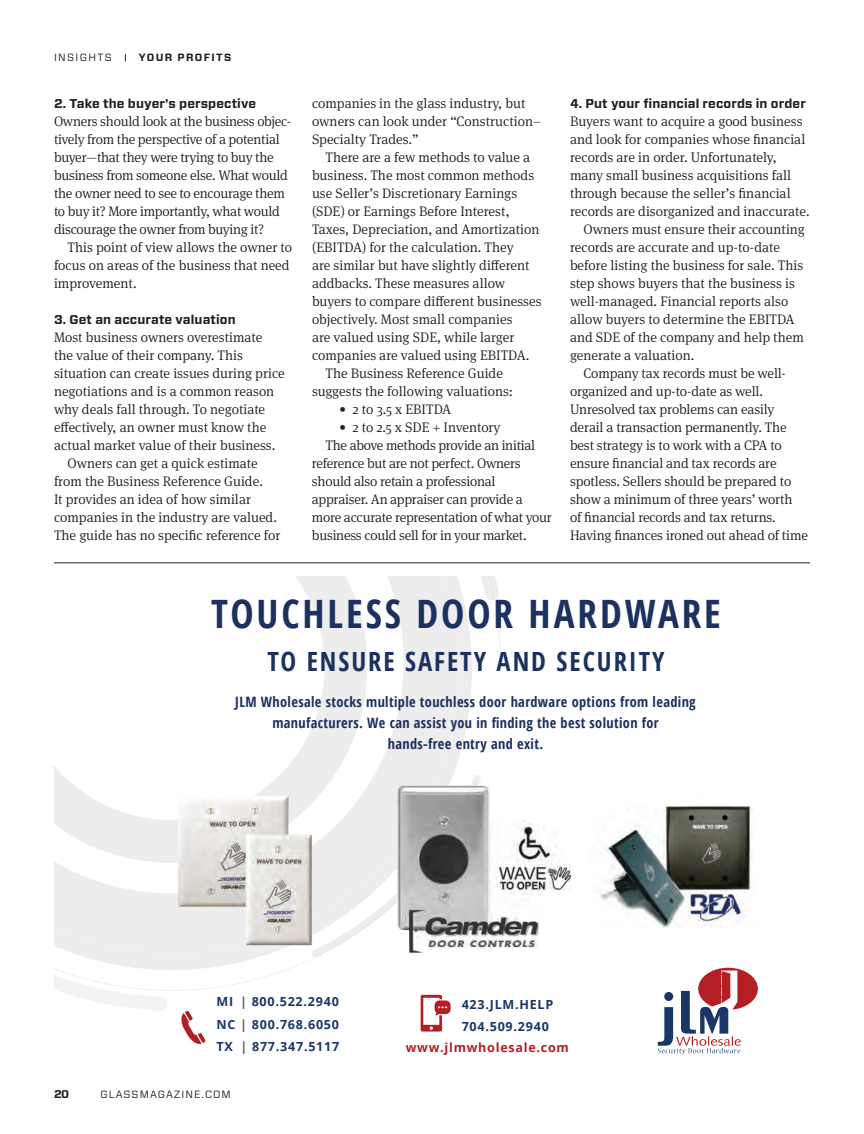
<style>
.page{position:relative;width:864px;height:1134px;background:#fff}
.page>*{position:absolute;margin:0;border:0;box-sizing:border-box;transform-origin:0 0}
.t1{font:700 condensed 39.15px "Open Sans";letter-spacing:.075em;color:#1c3160}
.t2{font:700 condensed 26.55px "Open Sans";letter-spacing:.075em;color:#1c3160}
.t3{font:700 condensed 14.25px/20.7px "Open Sans";letter-spacing:.025em;color:#1c3160;text-align:center}
.Dept_BodyText{font:300 13.8px/18px "Meta Serif Pro";color:#231f20}
.Dept_BodyText-2{font:300 13.8px/18px "Meta Serif Pro";letter-spacing:-.02em;color:#231f20}
.Dept_Subhead{font:700 12.75px "Vitesse Sans";letter-spacing:.01em;color:#231f20}
.t4{font:700 12.6px/22.4px "Open Sans";letter-spacing:.06em;color:#193667;text-align:justify}
.t5{font:700 12.6px "Open Sans";letter-spacing:.06em;color:#b41f23}
.t6{font:700 11.25px "Vitesse Sans";color:#231f20}
.t7{font:10.5px "Vitesse Sans";letter-spacing:.1em;color:#231f20}
.t8{font:700 10.5px "Vitesse Sans";letter-spacing:.13em;color:#231f20}
.t9{font:10.5px "Vitesse Sans";letter-spacing:.13em;color:#231f20}
.s1{color:#57585a}
</style>
<div class="page">
<svg style="left:181px;top:1011px;width:25px;height:33px"></svg>
<svg style="left:168px;top:600px;width:333px;height:391px"></svg>
<svg style="left:295px;top:576px;width:204px;height:24px"></svg>
<svg style="left:54px;top:766px;width:114px;height:244px"></svg>
<svg style="left:312px;top:775px;width:169px;height:182px"></svg>
<svg style="left:658px;top:968px;width:100px;height:87px"></svg>
<svg style="left:421px;top:995px;width:30px;height:37px"></svg>
<img style="left:178px;top:796px;width:134px;height:149px">
<img style="left:396px;top:785px;width:175px;height:168px">
<img style="left:597px;top:806px;width:156px;height:122px">
<hr style="left:54px;top:563px;width:756px;height:1px;background:#231f20">
<p class="t9" style="left:54px;top:51px;width:59px">INSIGHTS</p>
<p class="t8" style="left:139px;top:51px;width:94px">YOUR PROFITS</p>
<p class="Dept_Subhead" style="left:54px;top:95px;width:204px">2. Take the buyer’s perspective</p>
<p class="Dept_BodyText-2" style="left:54px;top:112px;width:239px">Owners should look at the business objec&shy;tively from the perspective of a potential buyer—that they were trying to buy the business from someone else. What would the owner need to see to encourage them to buy it? More importantly, what would discourage the owner from buying it?</p>
<p class="Dept_BodyText" style="left:54px;top:238px;width:240px;text-indent:14px">This point of view allows the owner to focus on areas of the business that need improvement.</p>
<p class="Dept_Subhead" style="left:54px;top:311px;width:183px">3. Get an accurate valuation</p>
<p class="Dept_BodyText" style="left:54px;top:328px;width:232px">Most business owners overestimate the value of their company. This situation can create issues during price negotiations and is a common reason why deals fall through. To negotiate effectively, an owner must know the actual market value of their business.</p>
<p class="Dept_BodyText" style="left:54px;top:454px;width:228px;text-indent:14px">Owners can get a quick estimate from the Business Reference Guide.<br>It provides an idea of how similar companies in the industry are valued.<br>The guide has no specific reference for</p>
<p class="Dept_BodyText" style="left:312px;top:94px;width:231px">companies in the glass industry, but owners can look under “Construction–<br>Specialty Trades.”</p>
<p class="Dept_BodyText" style="left:312px;top:148px;width:231px;text-indent:14px">There are a few methods to value a business. The most common methods use Seller’s Discretionary Earnings (SDE) or Earnings Before Interest, Taxes, Depreciation, and Amortization (EBITDA) for the calculation. They<br>are similar but have slightly different addbacks. These measures allow buyers to compare different businesses objectively. Most small companies<br>are valued using SDE, while larger companies are valued using EBITDA.</p>
<p class="Dept_BodyText" style="left:312px;top:363px;width:202px;text-align:center">The Business Reference Guide suggests the following valuations:</p>
<p class="Dept_BodyText" style="left:339px;top:400px;width:114px">• 2 to 3.5 x EBITDA</p>
<p class="Dept_BodyText" style="left:339px;top:418px;width:163px">• 2 to 2.5 x SDE + Inventory</p>
<p class="Dept_BodyText-2" style="left:312px;top:436px;width:241px;text-indent:14px">The above methods provide an initial reference but are not perfect. Owners should also retain a professional appraiser. An appraiser can provide a more accurate representation of what your business could sell for in your market.</p>
<p class="Dept_Subhead" style="left:570px;top:95px;width:237px">4. Put your financial records in order</p>
<p class="Dept_BodyText" style="left:570px;top:112px;width:241px">Buyers want to acquire a good business and look for companies whose financial records are in order. Unfortunately, many small business acquisitions fall through because the seller’s financial records are disorganized and inaccurate.</p>
<p class="Dept_BodyText" style="left:570px;top:220px;width:236px;text-indent:14px">Owners must ensure their accounting records are accurate and up-to-date before listing the business for sale. This step shows buyers that the business is well-managed. Financial reports also allow buyers to determine the EBITDA and SDE of the company and help them generate a valuation.</p>
<p class="Dept_BodyText" style="left:570px;top:364px;width:239px;text-indent:14px">Company tax records must be well&shy;organized and up-to-date as well.<br>Unresolved tax problems can easily derail a transaction permanently. The best strategy is to work with a CPA to ensure financial and tax records are spotless. Sellers should be prepared to show a minimum of three years’ worth<br>of financial records and tax returns.<br>Having finances ironed out ahead of time</p>
<p class="t1" style="left:211px;top:586px;width:511px">TOUCHLESS DOOR HARDWARE</p>
<p class="t2" style="left:267px;top:643px;width:399px">TO ENSURE SAFETY AND SECURITY</p>
<p class="t3" style="left:235px;top:692px;width:462px">JLM Wholesale stocks multiple touchless door hardware options from leading manufacturers. We can assist you in finding the best solution for<br>hands-free entry and exit.</p>
<p class="t4" style="left:216px;top:990px;width:124px">MI <span class="s1">|</span> 800.522.2940<br>NC <span class="s1">|</span> 800.768.6050<br>TX <span class="s1">|</span> 877.347.5117</p>
<p class="t4" style="left:462px;top:993px;width:93px">423.JLM.HELP<br>704.509.2940</p>
<p class="t5" style="left:406px;top:1038px;width:165px">www.jlmwholesale.com</p>
<p class="t6" style="left:54px;top:1087px;width:17px">20</p>
<p class="t7" style="left:100px;top:1087px;width:132px">GLASSMAGAZINE.COM</p>
</div>
